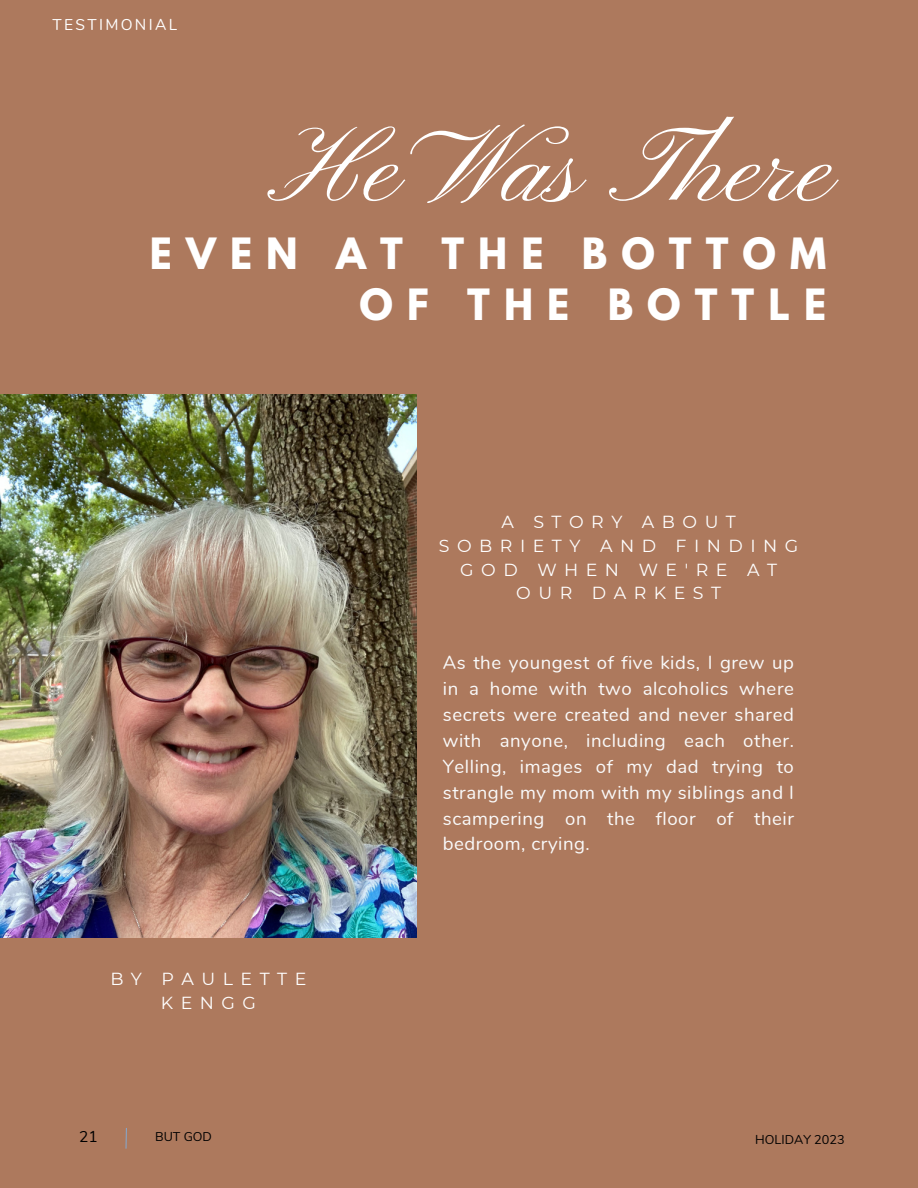
<style>
.page{position:relative;width:918px;height:1188px;background:#ad795d}
.page>*{position:absolute;margin:0;border:0;box-sizing:border-box;transform-origin:0 0}
.t1{font:108px "Pinyon Script";color:#fff}
.t2{font:700 38.25px/51.8px "League Spartan";letter-spacing:.365em;color:#fff;text-align:right}
.t3{font:18.6px/25.8px "Nunito";letter-spacing:.03em;color:#fafafa;text-align:justify}
.t4{font:17.4px/23.7px "Montserrat";letter-spacing:.43em;color:#fff;text-align:center}
.t5{font:15.6px "Nunito";letter-spacing:.15em;color:#fff}
.t6{font:15.45px "Nunito";color:#000}
.t7{font:12.75px "Nunito";color:#000}
</style>
<div class="page">
<img style="left:0;top:394px;width:416px;height:544px">
<hr style="left:125px;top:1128px;width:2px;height:21px;background:#89a4c3">
<p class="t5" style="left:52px;top:15px;width:126px">TESTIMONIAL</p>
<p class="t1" style="left:285px;top:108px;width:554px">He Was There</p>
<p class="t2" style="left:150px;top:232px;width:678px">EVEN AT THE BOTTOM<br>OF THE BOTTLE</p>
<p class="t4" style="left:439px;top:510px;width:361px">A STORY ABOUT<br>SOBRIETY AND FINDING<br>GOD WHEN WE'RE AT<br>OUR DARKEST</p>
<p class="t4" style="left:110px;top:967px;width:198px">BY PAULETTE<br>KENGG</p>
<p class="t3" style="left:443px;top:650px;width:353px">As the youngest of five kids, I grew up in a home with two alcoholics where secrets were created and never shared with anyone, including each other.<br>Yelling, images of my dad trying to strangle my mom with my siblings and I scampering on the floor of their bedroom, crying.</p>
<p class="t6" style="left:79px;top:1127px;width:20px">21</p>
<p class="t7" style="left:155px;top:1129px;width:58px">BUT GOD</p>
<p class="t7" style="left:755px;top:1131px;width:91px">HOLIDAY 2023</p>
</div>
